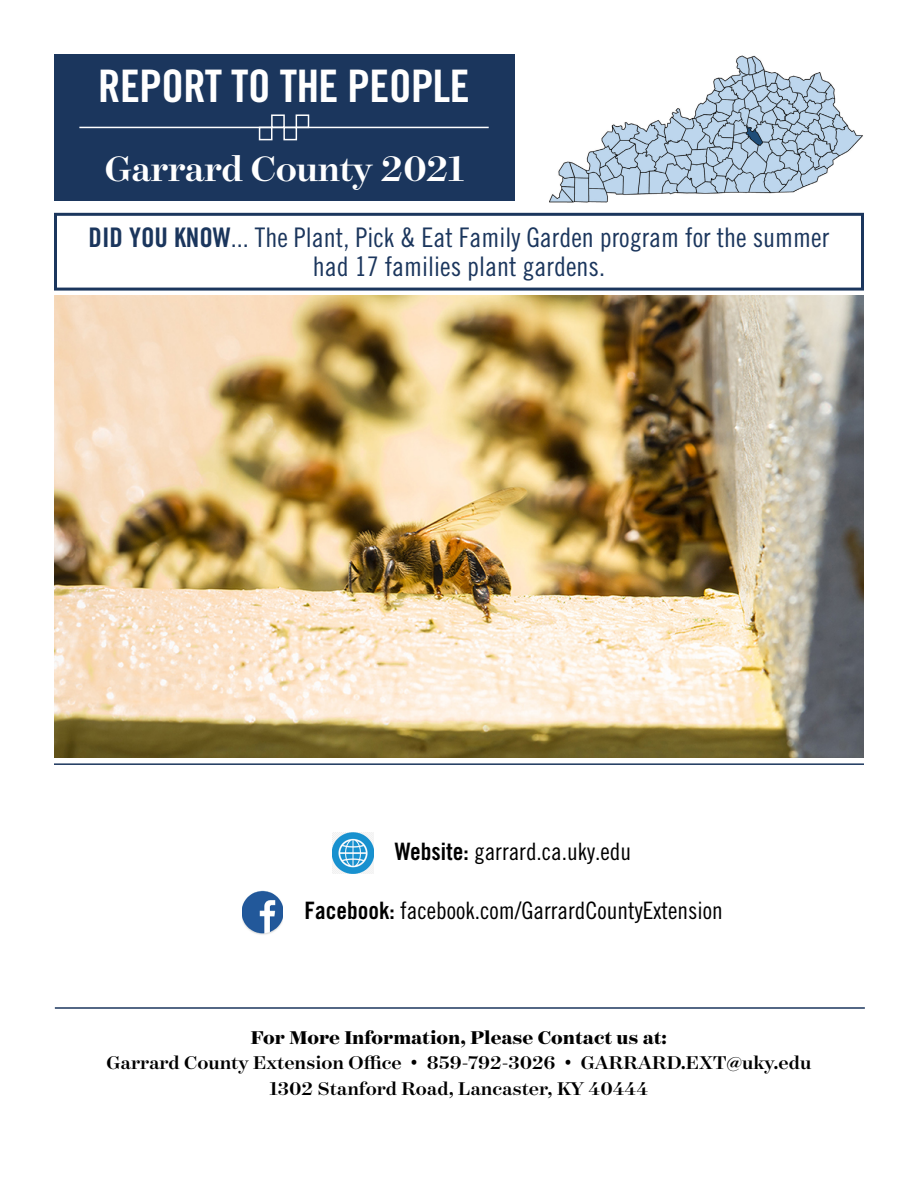
<style>
.page{position:relative;width:918px;height:1188px;background:#fff}
.page>*{position:absolute;margin:0;border:0;box-sizing:border-box;transform-origin:0 0}
.t1{font:44.85px "Trade Gothic LT Pro Bd Cn 20";letter-spacing:-.01em;color:#fff}
.t2{font:500 40.35px "Surveyor Display";letter-spacing:-.01em;color:#fff}
.t3{font:27px/28.5px "Trade Gothic LT Pro Cn 18";color:#1b365d;text-align:center}
.t4{font:24px "Trade Gothic LT Pro Cn 18";color:#000}
.t5{font:500 21px/25.2px "Surveyor Display";color:#000;text-align:center}
.t6{font:700 21px "Surveyor Display";color:#000}
.s1{font-family:"Trade Gothic LT Pro Bd Cn 20"}
</style>
<div class="page">
<div style="left:54px;top:54px;width:460px;height:147px;background:#1b365d"></div>
<div style="left:54px;top:213px;width:810px;height:78px;border:3px solid #1b365d"></div>
<img style="left:333px;top:833px;width:40px;height:41px">
<img style="left:242px;top:890px;width:41px;height:45px">
<hr style="left:79px;top:127px;width:410px;height:1px;background:#fff">
<div style="left:283px;top:127px;width:14px;height:13px;border:2px solid #fff"></div>
<div style="left:271px;top:114px;width:14px;height:14px;border:2px solid #fff"></div>
<div style="left:296px;top:114px;width:13px;height:14px;border:2px solid #fff"></div>
<div style="left:259px;top:127px;width:13px;height:13px;border:2px solid #fff"></div>
<hr style="left:54px;top:763px;width:810px;height:2px;background:#1b365d">
<hr style="left:55px;top:1007px;width:810px;height:2px;background:#1b365d">
<img style="left:54px;top:296px;width:810px;height:462px">
<img style="left:549px;top:55px;width:314px;height:148px">
<h1 class="t1" style="left:98px;top:58px;width:373px">REPORT TO THE PEOPLE</h1>
<h2 class="t2" style="left:105px;top:144px;width:361px">Garrard County 2021</h2>
<p class="t3" style="left:89px;top:223px;width:742px"><span class="s1">DID YOU KNOW</span>... The Plant, Pick &amp; Eat Family Garden program for the summer had 17 families plant gardens.</p>
<p class="t4" style="left:395px;top:837px;width:238px"><span class="s1">Website:</span> garrard.ca.uky.edu</p>
<p class="t4" style="left:304px;top:896px;width:420px"><span class="s1">Facebook:</span> facebook.com/GarrardCountyExtension</p>
<p class="t6" style="left:251px;top:1025px;width:418px">For More Information, Please Contact us at:</p>
<p class="t5" style="left:107px;top:1050px;width:706px">Garrard County Extension Office • 859-792-3026 • GARRARD.EXT@uky.edu<br>1302 Stanford Road, Lancaster, KY 40444</p>
</div>
